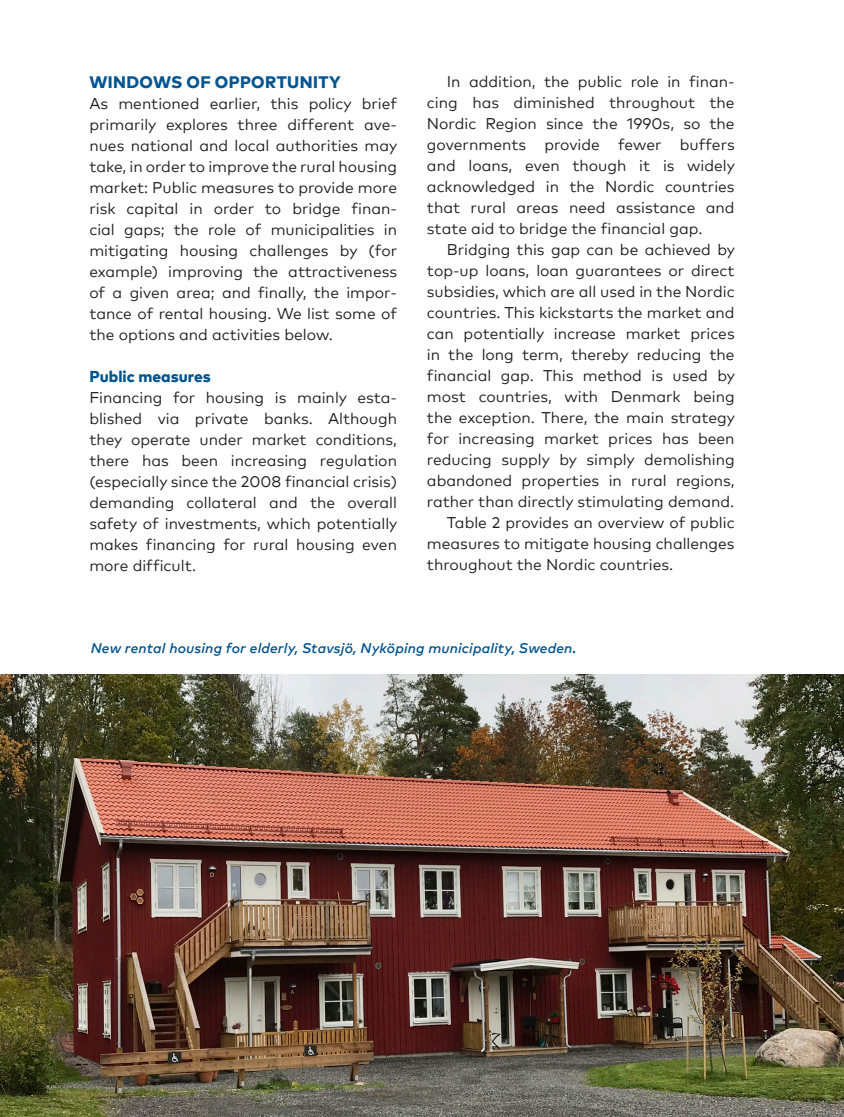
<style>
.page{position:relative;width:844px;height:1117px;background:#fff}
.page>*{position:absolute;margin:0;border:0;box-sizing:border-box;transform-origin:0 0}
.Header_2{font:800 16.62px "Mark Pro";letter-spacing:.025em;color:#00548f}
.Header_3{font:800 15.75px "Mark Pro";color:#00548f}
.Bodytext{font:15.58px/21px "Mark Pro";color:#231f20;text-align:justify}
.Captions{font:italic 500 14px "Mark Pro";letter-spacing:.01em;color:#00548f}
</style>
<div class="page">
<img style="left:0;top:674px;width:843px;height:442px">
<p class="Header_2" style="left:89px;top:69px;width:253px">WINDOWS OF OPPORTUNITY</p>
<p class="Bodytext" style="left:89px;top:91px;width:309px">As mentioned earlier, this policy brief primarily explores three different ave&shy;nues national and local authorities may take, in order to improve the rural housing market: Public measures to provide more risk capital in order to bridge finan&shy;cial gaps; the role of municipalities in mitigating housing challenges by (for example) improving the attractiveness</p>
<p class="Bodytext" style="left:89px;top:280px;width:309px">of a given area; and finally, the impor&shy;tance of rental housing. We list some of the options and activities below.</p>
<p class="Header_3" style="left:89px;top:364px;width:123px">Public measures</p>
<p class="Bodytext" style="left:89px;top:385px;width:309px">Financing for housing is mainly esta&shy;blished via private banks. Although they operate under market conditions, there has been increasing regulation (especially since the 2008 financial crisis) demanding collateral and the overall safety of investments, which potentially makes financing for rural housing even more difficult.</p>
<p class="Bodytext" style="left:427px;top:69px;width:309px;text-indent:20px">In addition, the public role in finan&shy;cing has diminished throughout the Nordic Region since the 1990s, so the governments provide fewer buffers and loans, even though it is widely acknowledged in the Nordic countries that rural areas need assistance and state aid to bridge the financial gap.</p>
<p class="Bodytext" style="left:427px;top:237px;width:309px;text-indent:20px">Bridging this gap can be achieved by top-up loans, loan guarantees or direct subsidies, which are all used in the Nordic countries. This kickstarts the market and can potentially increase market prices in the long term, thereby reducing the financial gap. This method is used by most countries, with Denmark being the exception. There, the main strategy for increasing market prices has been reducing supply by simply demolishing abandoned properties in rural regions, rather than directly stimulating demand.</p>
<p class="Bodytext" style="left:427px;top:510px;width:309px;text-indent:20px">Table 2 provides an overview of public measures to mitigate housing challenges throughout the Nordic countries.</p>
<p class="Captions" style="left:91px;top:637px;width:487px">New rental housing for elderly, Stavsjö, Nyköping municipality, Sweden.</p>
</div>
